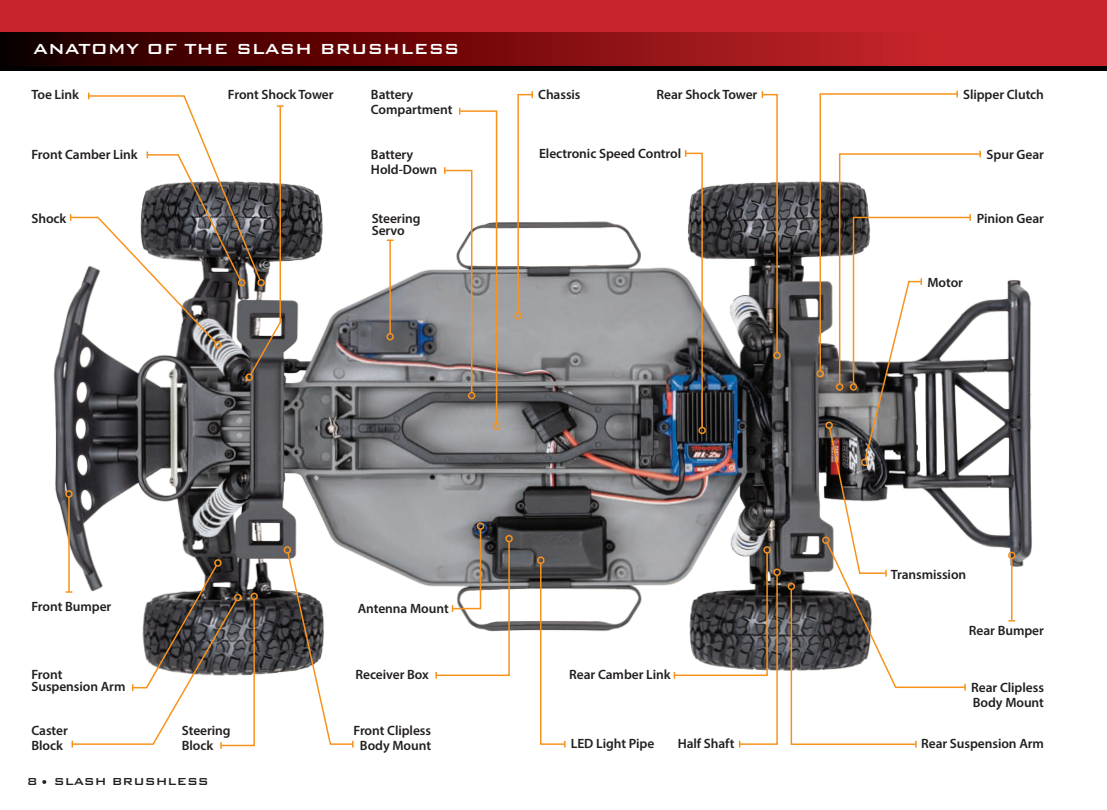
<style>
.page{position:relative;width:1107px;height:810px;background:#fff}
.page>*{position:absolute;margin:0;border:0;box-sizing:border-box;transform-origin:0 0}
.t1{font:500 19.5px "Bank Gothic BT";color:#fff}
.t2{font:600 13.5px/15px "Myriad Pro";letter-spacing:-.005em;color:#231f20}
.t3{font:500 13.5px "Bank Gothic BT";color:#231f20}
</style>
<div class="page">
<img style="left:53px;top:107px;width:979px;height:568px">
<div style="left:0;top:0;width:1107px;height:70px;background:#000"></div>
<div style="left:0;top:0;width:1107px;height:51px;background:#c8242b"></div>
<svg style="left:0;top:32px;width:1107px;height:34px;background:#7f0f12"></svg>
<svg style="left:819px;top:93px;width:140px;height:58px"></svg>
<svg style="left:956px;top:91px;width:2px;height:6px"></svg>
<div style="left:698px;top:427px;width:8px;height:7px;border:2px solid #f7931d;border-radius:50%"></div>
<svg style="left:684px;top:150px;width:20px;height:279px"></svg>
<div style="left:773px;top:352px;width:8px;height:7px;border:2px solid #f7931d;border-radius:50%"></div>
<svg style="left:761px;top:91px;width:18px;height:263px"></svg>
<div style="left:493px;top:423px;width:7px;height:7px;border:2px solid #f7931d;border-radius:50%"></div>
<svg style="left:443px;top:108px;width:55px;height:317px"></svg>
<div style="left:514px;top:312px;width:8px;height:7px;border:2px solid #f7931d;border-radius:50%"></div>
<svg style="left:517px;top:91px;width:17px;height:223px"></svg>
<div style="left:214px;top:559px;width:8px;height:8px;border:2px solid #f7931d;border-radius:50%"></div>
<hr style="left:1011px;top:558px;width:2px;height:63px;background:#f7931d">
<div style="left:1008px;top:552px;width:8px;height:7px;border:2px solid #f7931d;border-radius:50%"></div>
<svg style="left:1008px;top:620px;width:7px;height:2px"></svg>
<hr style="left:68px;top:497px;width:2px;height:95px;background:#f7931d">
<div style="left:65px;top:490px;width:8px;height:8px;border:2px solid #f7931d;border-radius:50%"></div>
<div style="left:477px;top:522px;width:7px;height:8px;border:2px solid #f7931d;border-radius:50%"></div>
<hr style="left:389px;top:240px;width:2px;height:94px;background:#f7931d">
<div style="left:386px;top:333px;width:8px;height:7px;border:2px solid #f7931d;border-radius:50%"></div>
<div style="left:245px;top:373px;width:8px;height:8px;border:2px solid #f7931d;border-radius:50%"></div>
<svg style="left:69px;top:93px;width:215px;height:284px"></svg>
<div style="left:284px;top:546px;width:7px;height:8px;border:2px solid #f7931d;border-radius:50%"></div>
<svg style="left:286px;top:551px;width:68px;height:197px"></svg>
<div style="left:537px;top:556px;width:8px;height:8px;border:2px solid #f7931d;border-radius:50%"></div>
<svg style="left:539px;top:562px;width:27px;height:186px"></svg>
<div style="left:505px;top:535px;width:8px;height:7px;border:2px solid #f7931d;border-radius:50%"></div>
<svg style="left:435px;top:528px;width:76px;height:151px"></svg>
<div style="left:250px;top:593px;width:8px;height:7px;border:2px solid #f7931d;border-radius:50%"></div>
<svg style="left:66px;top:563px;width:190px;height:186px"></svg>
<div style="left:788px;top:583px;width:7px;height:7px;border:2px solid #f7931d;border-radius:50%"></div>
<div style="left:763px;top:546px;width:8px;height:8px;border:2px solid #f7931d;border-radius:50%"></div>
<div style="left:773px;top:568px;width:8px;height:8px;border:2px solid #f7931d;border-radius:50%"></div>
<svg style="left:673px;top:551px;width:106px;height:197px"></svg>
<svg style="left:790px;top:151px;width:192px;height:597px"></svg>
<p class="t1" style="left:33px;top:39px;width:428px">ANATOMY OF THE SLASH BRUSHLESS</p>
<p class="t2" style="left:31px;top:87px;width:49px">Toe Link</p>
<p class="t2" style="left:228px;top:87px;width:107px">Front Shock Tower</p>
<p class="t2" style="left:371px;top:87px;width:83px">Battery<br>Compartment</p>
<p class="t2" style="left:538px;top:87px;width:44px">Chassis</p>
<p class="t2" style="left:657px;top:87px;width:102px">Rear Shock Tower</p>
<p class="t2" style="left:963px;top:87px;width:82px">Slipper Clutch</p>
<p class="t2" style="left:31px;top:147px;width:108px">Front Camber Link</p>
<p class="t2" style="left:371px;top:147px;width:68px">Battery<br>Hold-Down</p>
<p class="t2" style="left:539px;top:146px;width:144px">Electronic Speed Control</p>
<p class="t2" style="left:987px;top:147px;width:59px">Spur Gear</p>
<p class="t2" style="left:31px;top:210px;width:36px">Shock</p>
<p class="t2" style="left:372px;top:212px;width:50px;line-height:12px">Steering<br>Servo</p>
<p class="t2" style="left:977px;top:210px;width:69px">Pinion Gear</p>
<p class="t2" style="left:927px;top:274px;width:37px">Motor</p>
<p class="t2" style="left:891px;top:566px;width:77px">Transmission</p>
<p class="t2" style="left:31px;top:599px;width:81px">Front Bumper</p>
<p class="t2" style="left:358px;top:600px;width:93px">Antenna Mount</p>
<p class="t2" style="left:969px;top:623px;width:77px">Rear Bumper</p>
<p class="t2" style="left:31px;top:668px;width:96px;line-height:12px">Front<br>Suspension Arm</p>
<p class="t2" style="left:355px;top:667px;width:75px">Receiver Box</p>
<p class="t2" style="left:569px;top:667px;width:103px">Rear Camber Link</p>
<p class="t2" style="left:971px;top:679px;width:74px">Rear Clipless<br>Body Mount</p>
<p class="t2" style="left:31px;top:722px;width:38px">Caster<br>Block</p>
<p class="t2" style="left:182px;top:722px;width:50px">Steering<br>Block</p>
<p class="t2" style="left:354px;top:722px;width:79px;text-align:center">Front Clipless<br>Body Mount</p>
<p class="t2" style="left:571px;top:736px;width:85px">LED Light Pipe</p>
<p class="t2" style="left:678px;top:736px;width:58px">Half Shaft</p>
<p class="t2" style="left:921px;top:736px;width:124px">Rear Suspension Arm</p>
<p class="t3" style="left:27px;top:774px;width:183px">8 • SLASH BRUSHLESS</p>
</div>
